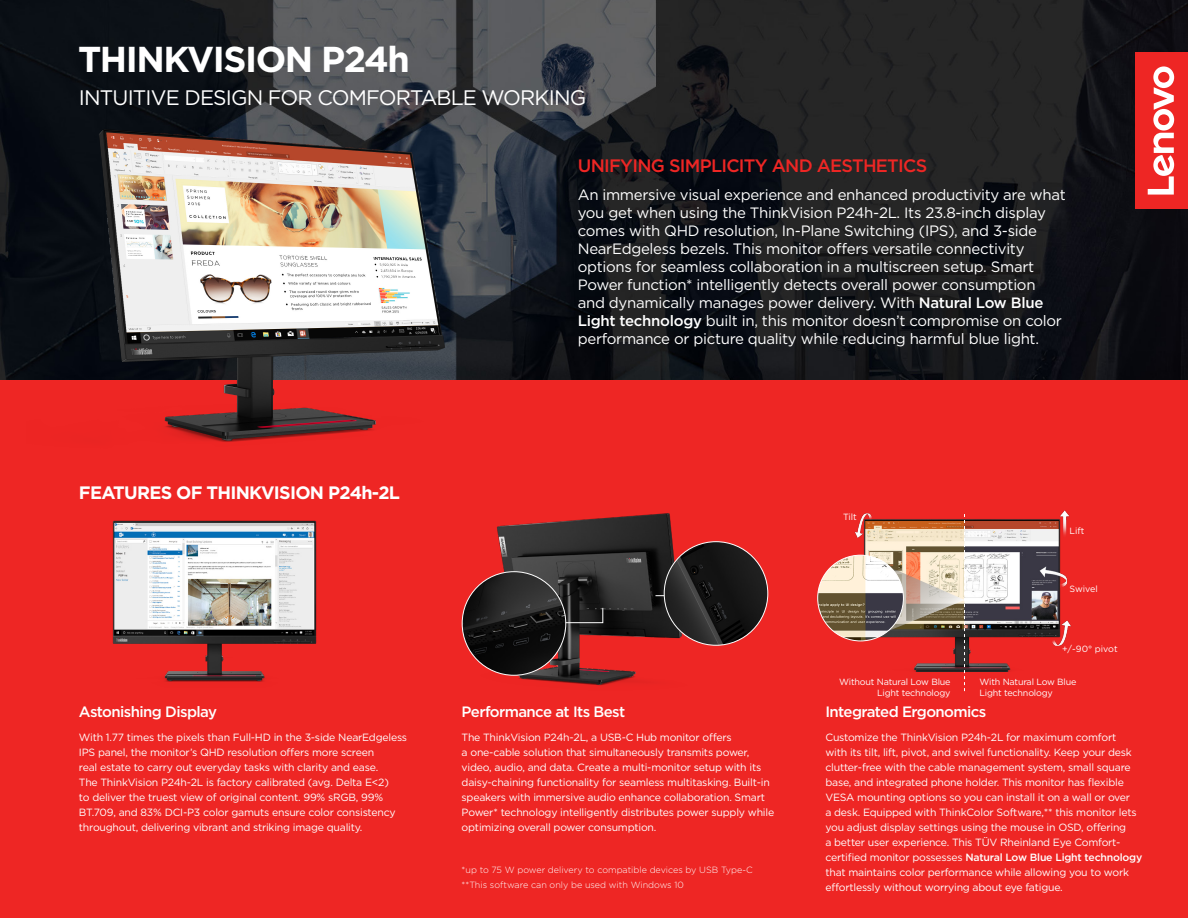
<style>
.page{position:relative;width:1188px;height:918px;background:#fff}
.page>*{position:absolute;margin:0;border:0;box-sizing:border-box;transform-origin:0 0}
.t1{font:700 36px "Gotham";letter-spacing:-.04em;color:#fff}
.t2{font:21px "Gotham";letter-spacing:-.04em;color:#fff}
.t3{font:500 18px "Gotham";letter-spacing:-.04em;color:#ee2624}
.t4{font:700 18px "Gotham";letter-spacing:-.04em;color:#fff}
.t5{font:15px/18px "Gotham";letter-spacing:-.02em;color:#fff}
.t6{font:500 15px "Gotham";letter-spacing:-.04em;color:#fff}
.t7{font:10.5px/15px "Gotham";letter-spacing:-.02em;color:#fff}
.t8{font:9px/10.8px "Gotham";letter-spacing:-.02em;color:#fff;text-align:right}
.body_02{font:300 9px "Gotham";color:#fff}
.s1{font-weight:500}
</style>
<div class="page">
<img style="left:0;top:0;width:1188px;height:380px">
<div style="left:0;top:380px;width:1188px;height:538px;background:#ee2624"></div>
<img style="left:837px;top:510px;width:234px;height:162px">
<img style="left:461px;top:513px;width:265px;height:173px">
<img style="left:26px;top:98px;width:492px;height:344px">
<img style="left:112px;top:520px;width:205px;height:162px">
<svg style="left:563px;top:607px;width:40px;height:16px"></svg>
<hr style="left:656px;top:595px;width:31px;height:1px;background:#fff">
<img style="left:664px;top:542px;width:104px;height:103px;border-radius:52px">
<div style="left:1136px;top:52px;width:52px;height:157px;background:#ee2624"></div>
<svg style="left:1148px;top:66px;width:26px;height:129px"></svg>
<img style="left:462px;top:572px;width:104px;height:103px;border-radius:52px">
<img style="left:818px;top:555px;width:85px;height:86px;border-radius:43px">
<svg style="left:868px;top:514px;width:97px;height:177px"></svg>
<p class="t1" style="left:78px;top:36px;width:334px">THINKVISION P24h</p>
<p class="t2" style="left:79px;top:84px;width:509px">INTUITIVE DESIGN FOR COMFORTABLE WORKING</p>
<p class="t4" style="left:79px;top:481px;width:323px">FEATURES OF THINKVISION P24h-2L</p>
<p class="t3" style="left:578px;top:153px;width:351px">UNIFYING SIMPLICITY AND AESTHETICS</p>
<p class="t5" style="left:578px;top:186px;width:489px">An immersive visual experience and enhanced productivity are what you get when using the ThinkVision P24h-2L. Its 23.8-inch display comes with QHD resolution, In-Plane Switching (IPS), and 3-side NearEdgeless bezels. This monitor offers versatile connectivity options for seamless collaboration in a multiscreen setup. Smart Power function* intelligently detects overall power consumption and dynamically manages power delivery. With <span class="s1">Natural Low Blue Light technology</span> built in, this monitor doesn’t compromise on color performance or picture quality while reducing harmful blue light.</p>
<p class="t8" style="left:843px;top:511px;width:15px">Tilt</p>
<p class="t8" style="left:1070px;top:525px;width:16px">Lift</p>
<p class="t8" style="left:1070px;top:583px;width:30px">Swivel</p>
<p class="t8" style="left:1062px;top:643px;width:57px">+/-90° pivot</p>
<p class="t8" style="left:839px;top:676px;width:113px">Without Natural Low Blue<br>Light technology</p>
<p class="t8" style="left:980px;top:676px;width:98px;text-align:left">With Natural Low Blue<br>Light technology</p>
<p class="t6" style="left:79px;top:702px;width:140px">Astonishing Display</p>
<p class="t6" style="left:462px;top:702px;width:165px">Performance at Its Best</p>
<p class="t7" style="left:79px;top:729px;width:330px">With 1.77 times the pixels than Full-HD in the 3-side NearEdgeless IPS panel, the monitor’s QHD resolution offers more screen<br>real estate to carry out everyday tasks with clarity and ease.<br>The ThinkVision P24h-2L is factory calibrated (avg. Delta E&lt;2)<br>to deliver the truest view of original content. 99% sRGB, 99% BT.709, and 83% DCI-P3 color gamuts ensure color consistency throughout, delivering vibrant and striking image quality.</p>
<p class="t7" style="left:462px;top:729px;width:314px">The ThinkVision P24h-2L, a USB-C Hub monitor offers<br>a one-cable solution that simultaneously transmits power, video, audio, and data. Create a multi-monitor setup with its daisy-chaining functionality for seamless multitasking. Built-in speakers with immersive audio enhance collaboration. Smart Power* technology intelligently distributes power supply while optimizing overall power consumption.</p>
<p class="body_02" style="left:462px;top:864px;width:293px">*up to 75 W power delivery to compatible devices by USB Type-C</p>
<p class="body_02" style="left:462px;top:879px;width:224px">**This software can only be used with Windows 10</p>
<p class="t6" style="left:825px;top:702px;width:162px">Integrated Ergonomics</p>
<p class="t7" style="left:825px;top:729px;width:318px">Customize the ThinkVision P24h-2L for maximum comfort<br>with its tilt, lift, pivot, and swivel functionality. Keep your desk clutter-free with the cable management system, small square base, and integrated phone holder. This monitor has flexible VESA mounting options so you can install it on a wall or over<br>a desk. Equipped with ThinkColor Software,** this monitor lets you adjust display settings using the mouse in OSD, offering<br>a better user experience. This TÜV Rheinland Eye Comfort&shy;certified monitor possesses <span class="s1">Natural Low Blue Light technology </span>that maintains color performance while allowing you to work effortlessly without worrying about eye fatigue.</p>
</div>
